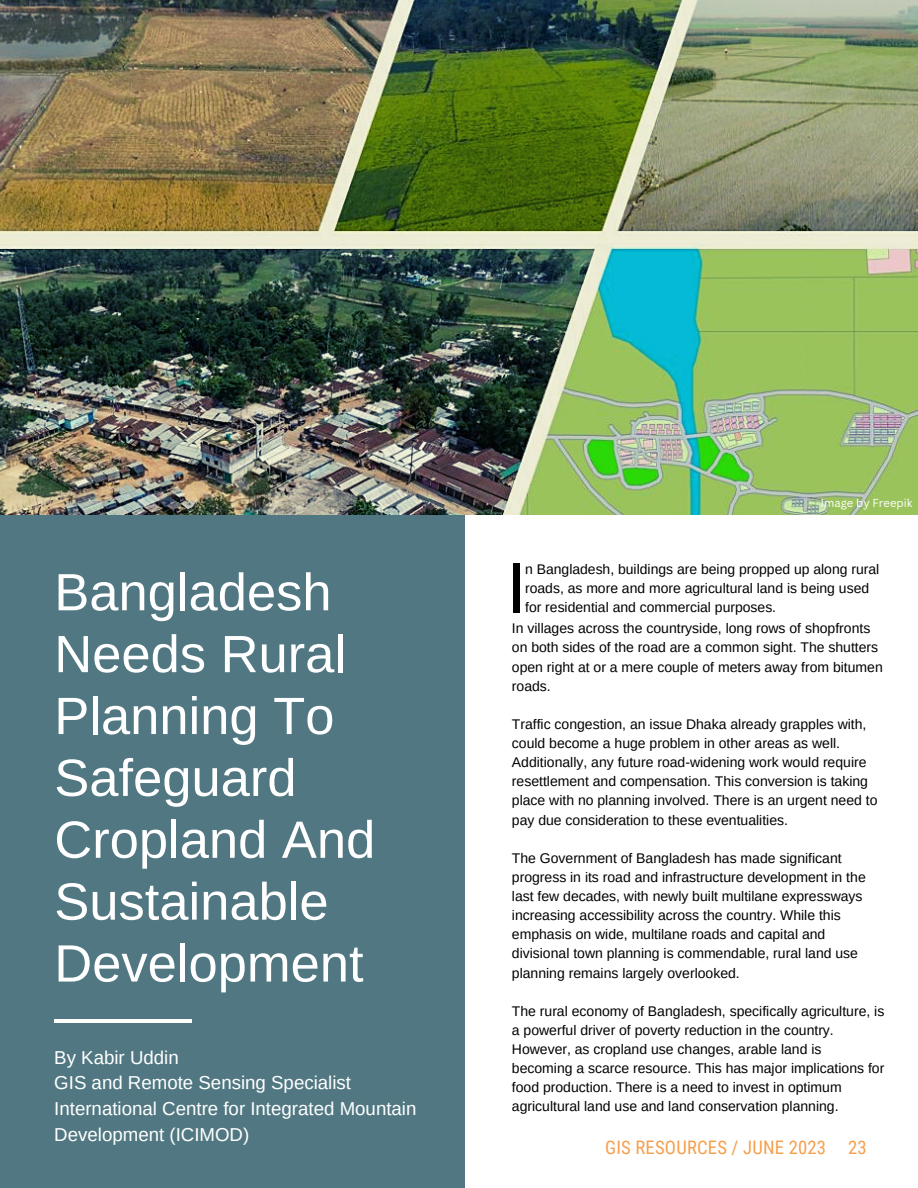
<style>
.page{position:relative;width:918px;height:1188px;background:#fff}
.page>*{position:absolute;margin:0;border:0;box-sizing:border-box;transform-origin:0 0}
.t1{font:72px "Arimo";color:#000}
.t2{font:52.5px/61.8px "Arimo";color:#fff}
.t3{font:18.75px/25.8px "Arimo";color:#fff}
.t4{font:18.75px "Roboto Condensed";letter-spacing:.01em;color:#f69f4d}
.t5{font:13.95px/19.2px "Arimo";color:#000}
.t6{font:11.25px "Canva Sans";color:#fff}
</style>
<div class="page">
<div style="left:0;top:471px;width:465px;height:717px;background:#517882"></div>
<img style="left:0;top:0;width:918px;height:514px">
<hr style="left:54px;top:1019px;width:138px;height:4px;background:#fff">
<p class="t2" style="left:54px;top:561px;width:322px">Bangladesh<br>Needs Rural<br>Planning To<br>Safeguard<br>Cropland And<br>Sustainable<br>Development</p>
<p class="t3" style="left:54px;top:1044px;width:126px">By Kabir Uddin</p>
<p class="t3" style="left:54px;top:1070px;width:364px">GIS and Remote Sensing Specialist<br>International Centre for Integrated Mountain<br>Development (ICIMOD)</p>
<p class="t6" style="left:821px;top:495px;width:93px">Image by Freepik</p>
<p class="t1" style="left:507px;top:548px;width:21px">I</p>
<p class="t5" style="left:512px;top:619px;width:372px">In villages across the countryside, long rows of shopfronts on both sides of the road are a common sight. The shutters open right at or a mere couple of meters away from bitumen roads.</p>
<p class="t5" style="left:512px;top:715px;width:367px">Traffic congestion, an issue Dhaka already grapples with, could become a huge problem in other areas as well.<br>Additionally, any future road-widening work would require resettlement and compensation. This conversion is taking place with no planning involved. There is an urgent need to pay due consideration to these eventualities.</p>
<p class="t5" style="left:512px;top:848px;width:355px">The Government of Bangladesh has made significant progress in its road and infrastructure development in the last few decades, with newly built multilane expressways increasing accessibility across the country. While this emphasis on wide, multilane roads and capital and divisional town planning is commendable, rural land use planning remains largely overlooked.</p>
<p class="t5" style="left:512px;top:1001px;width:374px">The rural economy of Bangladesh, specifically agriculture, is a powerful driver of poverty reduction in the country.<br>However, as cropland use changes, arable land is becoming a scarce resource. This has major implications for food production. There is a need to invest in optimum agricultural land use and land conservation planning.</p>
<p class="t5" style="left:525px;top:559px;width:356px">n Bangladesh, buildings are being propped up along rural roads, as more and more agricultural land is being used for residential and commercial purposes.</p>
<p class="t4" style="left:605px;top:1137px;width:223px">GIS RESOURCES / JUNE 2023</p>
<p class="t4" style="left:848px;top:1137px;width:20px">23</p>
</div>
